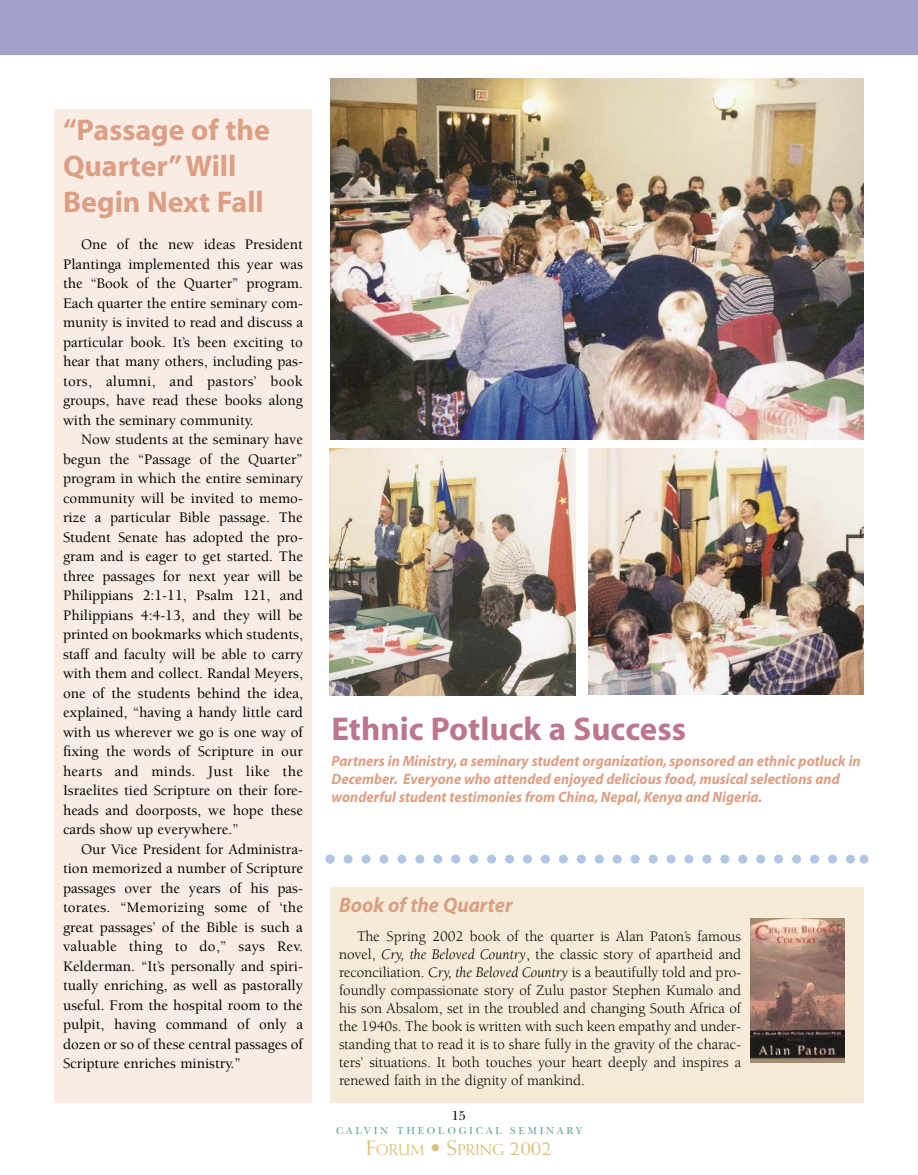
<style>
.page{position:relative;width:918px;height:1175px;background:#fff}
.page>*{position:absolute;margin:0;border:0;box-sizing:border-box;transform-origin:0 0}
.t1{font:700 33px "Myriad";color:#bc768f}
.t2{font:700 30px/36px "Myriad";color:#dd9f84}
.t3{font:italic 700 21px "Myriad";color:#dd9f84}
.t4{font:15.75px "Weiss";color:#dbc17c}
.t5{font:500 15px/19.5px "Berkeley";color:#000;text-align:justify}
.t6{font:15px/18px "Berkeley";color:#000;text-align:justify}
.t7{font:italic 700 15px/18px "Myriad";color:#dd9f84;scale:.96 1}
.t8{font:13.5px "New Baskerville";color:#000}
.t9{font:10.5px "New Baskerville";letter-spacing:.26em;color:#5fa195}
.s1{font-style:italic}
.s2{font-size:21px}
</style>
<div class="page">
<div style="left:330px;top:887px;width:534px;height:215px;background:#f5ebd8"></div>
<div style="left:0;top:0;width:918px;height:54px;background:#a2a2cd"></div>
<img style="left:330px;top:78px;width:534px;height:361px">
<img style="left:750px;top:918px;width:95px;height:144px">
<div style="left:54px;top:110px;width:258px;height:992px;background:#f9ece5"></div>
<img style="left:330px;top:448px;width:245px;height:247px">
<img style="left:588px;top:449px;width:276px;height:245px">
<svg style="left:326px;top:854px;width:542px;height:9px"></svg>
<h2 class="t2" style="left:63px;top:114px;width:208px">“Passage of the<br>Quarter”Will<br>Begin Next Fall</h2>
<p class="t5" style="left:63px;top:236px;width:242px;text-indent:18px">One of the new ideas President Plantinga implemented this year was the “Book of the Quarter” program.<br>Each quarter the entire seminary com&shy;munity is invited to read and discuss a particular book. It’s been exciting to hear that many others, including pas&shy;tors, alumni, and pastors’ book groups, have read these books along with the seminary community.</p>
<p class="t5" style="left:63px;top:431px;width:242px;text-indent:18px">Now students at the seminary have begun the “Passage of the Quarter” program in which the entire seminary community will be invited to memo&shy;rize a particular Bible passage. The Student Senate has adopted the pro&shy;gram and is eager to get started. The three passages for next year will be Philippians 2:1-11, Psalm 121, and Philippians 4:4-13, and they will be printed on bookmarks which students, staff and faculty will be able to carry with them and collect. Randal Meyers, one of the students behind the idea, explained, “having a handy little card with us wherever we go is one way of fixing the words of Scripture in our hearts and minds. Just like the Israelites tied Scripture on their fore&shy;heads and doorposts, we hope these cards show up everywhere.”</p>
<p class="t5" style="left:63px;top:840px;width:242px;text-indent:18px">Our Vice President for Administra&shy;tion memorized a number of Scripture passages over the years of his pas&shy;torates. “Memorizing some of ‘the great passages’ of the Bible is such a valuable thing to do,” says Rev.<br>Kelderman. “It’s personally and spiri&shy;tually enriching, as well as pastorally useful. From the hospital room to the pulpit, having command of only a dozen or so of these central passages of Scripture enriches ministry.”</p>
<h1 class="t1" style="left:332px;top:716px;width:356px">Ethnic Potluck a Success</h1>
<p class="t7" style="left:332px;top:753px;width:553px">Partners in Ministry, a seminary student organization, sponsored an ethnic potluck in<br>December. Everyone who attended enjoyed delicious food, musical selections and wonderful student testimonies from China, Nepal, Kenya and Nigeria.</p>
<h3 class="t3" style="left:339px;top:897px;width:175px">Book of the Quarter</h3>
<p class="t6" style="left:339px;top:928px;width:404px;text-indent:18px">The Spring 2002 book of the quarter is Alan Paton’s famous novel, <span class="s1">Cry, the Beloved Country</span>, the classic story of apartheid and reconciliation. C<span class="s1">ry, the Beloved Country</span> is a beautifully told and pro&shy;foundly compassionate story of Zulu pastor Stephen Kumalo and his son Absalom, set in the troubled and changing South Africa of the 1940s. The book is written with such keen empathy and under&shy;standing that to read it is to share fully in the gravity of the charac&shy;ters’ situations. It both touches your heart deeply and inspires a renewed faith in the dignity of mankind.</p>
<p class="t8" style="left:452px;top:1110px;width:16px">15</p>
<p class="t9" style="left:336px;top:1126px;width:247px">CALVIN THEOLOGICAL SEMINARY</p>
<p class="t4" style="left:366px;top:1143px;width:187px"><span class="s2">F</span>ORUM <span class="s2">• S</span>PRING <span class="s2">2002</span></p>
</div>
